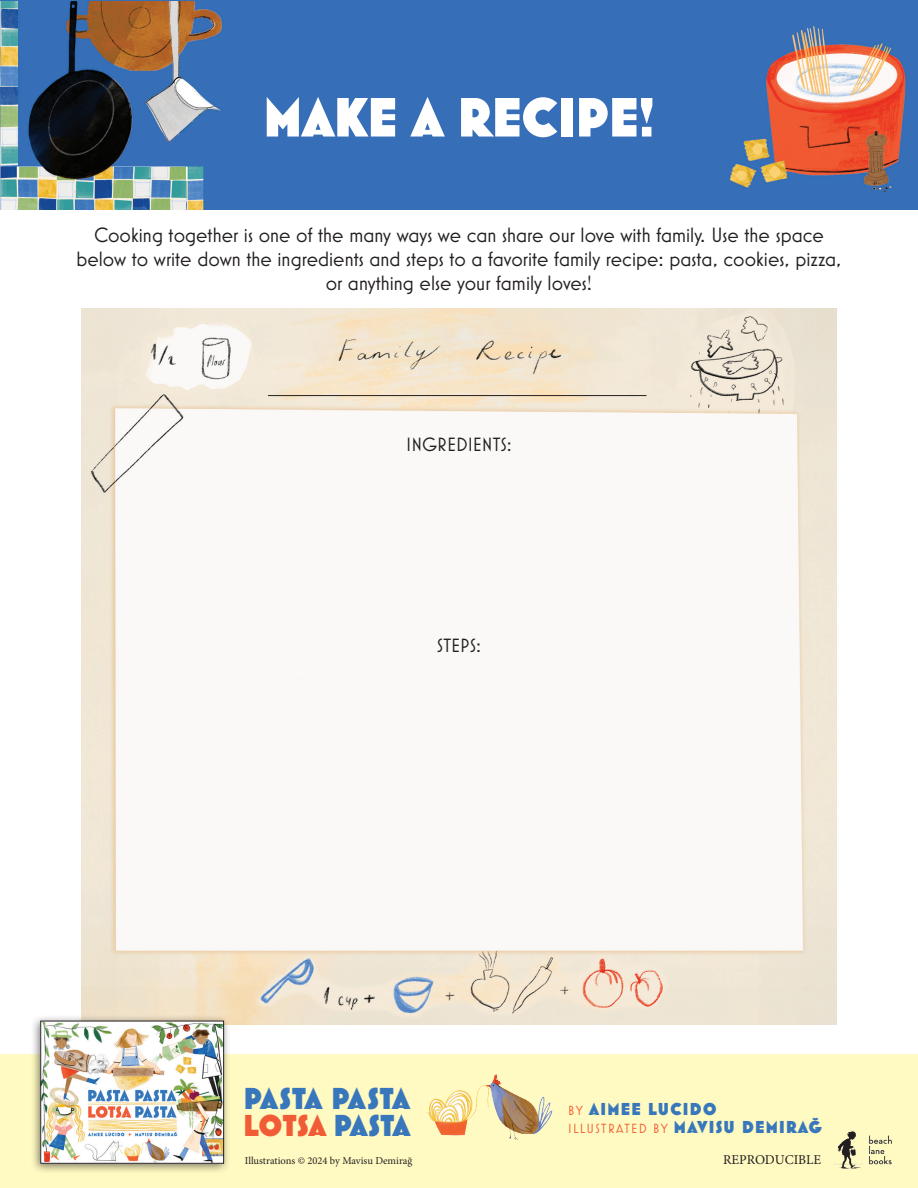
<style>
.page{position:relative;width:918px;height:1188px;background:#fff}
.page>*{position:absolute;margin:0;border:0;box-sizing:border-box;transform-origin:0 0}
.t1{font:800 56.25px "Mostra Nuova";color:#fff}
.t2{font:800 30.75px/26.5px "Mostra Nuova";color:#3977bc}
.t3{font:21px/24px "Mostra Nuova";color:#231f20;text-align:center}
.t4{font:19.5px "Mostra Nuova";color:#231f20}
.t5{font:800 17.55px "Mostra Nuova";letter-spacing:.075em;color:#3977bc}
.t6{font:13.5px "Mostra Nuova";letter-spacing:.1em;color:#f15c37}
.t7{font:13.5px "Minion Pro";color:#231f20}
.t8{font:10.5px "Minion Pro";color:#231f20}
.s1{color:#f15c37}
.s2{font-weight:400;font-size:13.5px;color:#f15c37}
.s3{font-weight:800;font-size:17.55px;color:#3977bc}
</style>
<div class="page">
<img style="left:82px;top:309px;width:754px;height:715px">
<img style="left:0;top:2px;width:918px;height:208px">
<div style="left:0;top:1054px;width:918px;height:133px;background:#fffac1"></div>
<div style="left:30px;top:1014px;width:201px;height:160px;background:#231f20;opacity:.6"></div>
<img style="left:42px;top:1023px;width:180px;height:139px">
<div style="left:40px;top:1021px;width:184px;height:143px;border:1px solid #231f20"></div>
<hr style="left:268px;top:395px;width:378px;height:1px;background:#231f20">
<img style="left:834px;top:1131px;width:58px;height:38px">
<img style="left:427px;top:1074px;width:126px;height:66px">
<h1 class="t1" style="left:263px;top:84px;width:393px">MAKE A RECIPE!</h1>
<p class="t3" style="left:76px;top:222px;width:767px">Cooking together is one of the many ways we can share our love with family. Use the space below to write down the ingredients and steps to a favorite family recipe: pasta, cookies, pizza, or anything else your family loves!</p>
<p class="t4" style="left:406px;top:433px;width:107px">INGREDIENTS:</p>
<p class="t4" style="left:437px;top:634px;width:46px">STEPS:</p>
<h2 class="t2" style="left:243px;top:1085px;width:168px">PASTA PASTA<br><span class="s1">LOTSA</span> PASTA</h2>
<p class="t5" style="left:568px;top:1098px;width:150px"><span class="s2">BY</span> AIMEE LUCIDO</p>
<p class="t6" style="left:568px;top:1121px;width:255px">ILLUSTRATED BY <span class="s3">MAVISU DEMIRAĞ</span></p>
<p class="t8" style="left:245px;top:1154px;width:169px">Illustrations © 2024 by Mavisu Demirağ</p>
<p class="t7" style="left:723px;top:1151px;width:99px">REPRODUCIBLE</p>
</div>
